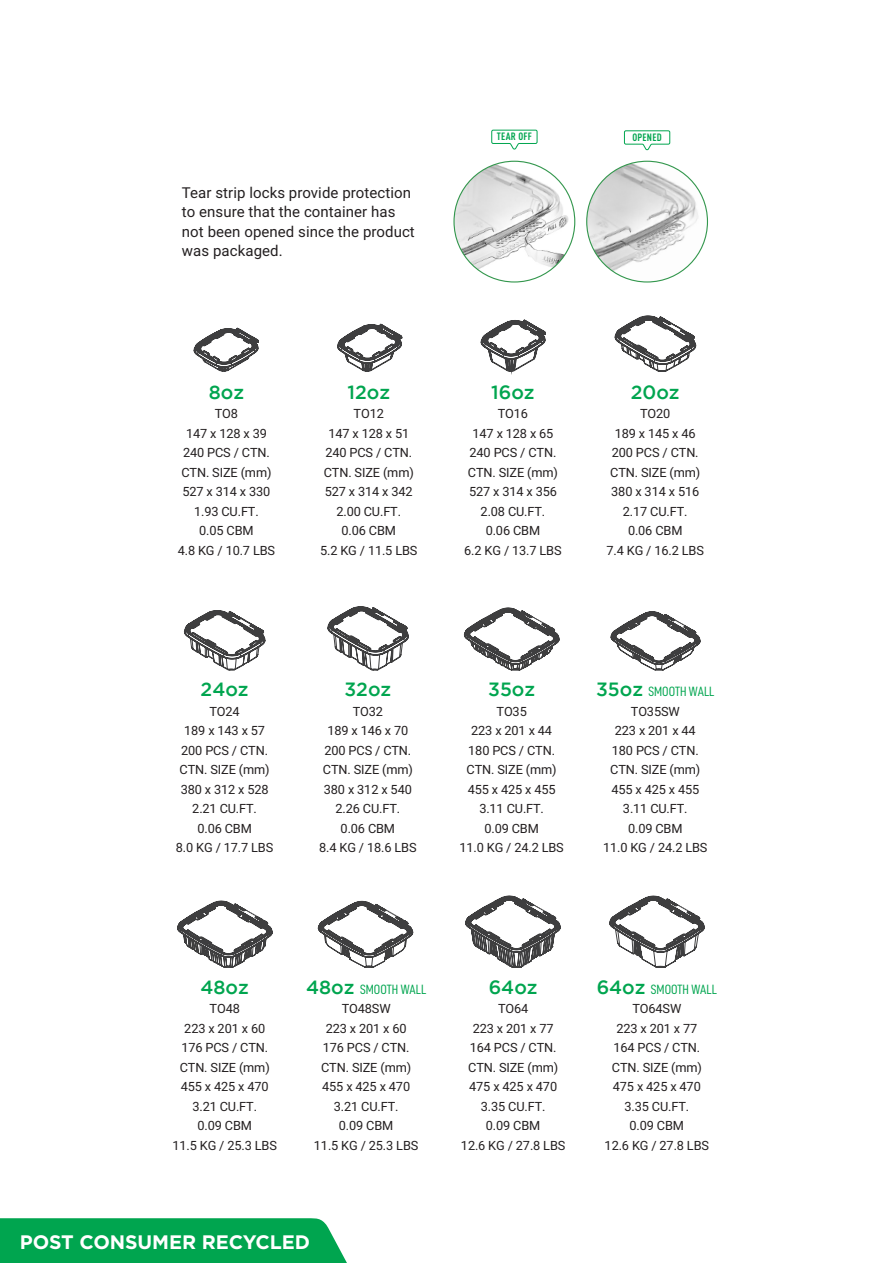
<style>
.page{position:relative;width:893px;height:1263px;background:#fff}
.page>*{position:absolute;margin:0;border:0;box-sizing:border-box;transform-origin:0 0}
.t1{font:700 19.5px "Gotham";letter-spacing:-.005em;color:#fff}
.t2{font:500 19.2px "Gotham";color:#00a54f}
.t3{font:15px/19.5px "Roboto";letter-spacing:.005em;color:#231f20}
.t4{font:13.5px "D DIN Condensed";color:#00a54f}
.t5{font:12.75px/19.5px "Roboto";letter-spacing:-.01em;color:#231f20;text-align:center}
.t6{font:700 condensed 10.5px "DINOT";letter-spacing:.025em;color:#00a54f}
.s1{font-family:"Gotham";font-weight:500;font-size:19.2px}
</style>
<div class="page">
<svg style="left:194px;top:328px;width:65px;height:44px"></svg>
<svg style="left:337px;top:324px;width:65px;height:48px"></svg>
<svg style="left:481px;top:320px;width:65px;height:55px"></svg>
<svg style="left:615px;top:316px;width:81px;height:56px"></svg>
<svg style="left:184px;top:610px;width:81px;height:60px"></svg>
<svg style="left:328px;top:606px;width:81px;height:64px"></svg>
<svg style="left:464px;top:608px;width:95px;height:62px"></svg>
<svg style="left:177px;top:901px;width:96px;height:67px"></svg>
<svg style="left:465px;top:896px;width:96px;height:71px"></svg>
<svg style="left:611px;top:611px;width:89px;height:59px"></svg>
<svg style="left:318px;top:901px;width:95px;height:66px"></svg>
<svg style="left:609px;top:896px;width:96px;height:71px"></svg>
<div style="left:0;top:1218px;width:347px;height:45px;background:#00a54f"></div>
<img style="left:454px;top:161px;width:121px;height:121px;border-radius:60px">
<img style="left:587px;top:161px;width:120px;height:121px;border-radius:60px">
<svg style="left:491px;top:129px;width:47px;height:21px"></svg>
<svg style="left:624px;top:130px;width:46px;height:21px"></svg>
<p class="t3" style="left:182px;top:182px;width:234px">Tear strip locks provide protection to ensure that the container has not been opened since the product was packaged.</p>
<p class="t6" style="left:497px;top:130px;width:36px">TEAR OFF</p>
<p class="t6" style="left:632px;top:131px;width:31px">OPENED</p>
<h2 class="t2" style="left:209px;top:381px;width:37px">8oz</h2>
<p class="t5" style="left:178px;top:403px;width:99px">TO8<br>147 x 128 x 39<br>240 PCS / CTN.<br>CTN. SIZE (mm)<br>527 x 314 x 330<br>1.93 CU.FT.<br>0.05 CBM<br>4.8 KG / 10.7 LBS</p>
<h2 class="t2" style="left:347px;top:381px;width:44px">12oz</h2>
<p class="t5" style="left:320px;top:403px;width:99px">TO12<br>147 x 128 x 51<br>240 PCS / CTN.<br>CTN. SIZE (mm)<br>527 x 314 x 342<br>2.00 CU.FT.<br>0.06 CBM<br>5.2 KG / 11.5 LBS</p>
<h2 class="t2" style="left:491px;top:381px;width:45px">16oz</h2>
<p class="t5" style="left:464px;top:403px;width:99px">TO16<br>147 x 128 x 65<br>240 PCS / CTN.<br>CTN. SIZE (mm)<br>527 x 314 x 356<br>2.08 CU.FT.<br>0.06 CBM<br>6.2 KG / 13.7 LBS</p>
<h2 class="t2" style="left:631px;top:381px;width:50px">20oz</h2>
<p class="t5" style="left:606px;top:403px;width:99px">TO20<br>189 x 145 x 46<br>200 PCS / CTN.<br>CTN. SIZE (mm)<br>380 x 314 x 516<br>2.17 CU.FT.<br>0.06 CBM<br>7.4 KG / 16.2 LBS</p>
<h2 class="t2" style="left:201px;top:678px;width:50px">24oz</h2>
<p class="t5" style="left:176px;top:701px;width:99px">TO24<br>189 x 143 x 57<br>200 PCS / CTN.<br>CTN. SIZE (mm)<br>380 x 312 x 528<br>2.21 CU.FT.<br>0.06 CBM<br>8.0 KG / 17.7 LBS</p>
<h2 class="t2" style="left:344px;top:678px;width:48px">32oz</h2>
<p class="t5" style="left:319px;top:701px;width:99px">TO32<br>189 x 146 x 70<br>200 PCS / CTN.<br>CTN. SIZE (mm)<br>380 x 312 x 540<br>2.26 CU.FT.<br>0.06 CBM<br>8.4 KG / 18.6 LBS</p>
<h2 class="t2" style="left:488px;top:678px;width:48px">35oz</h2>
<p class="t5" style="left:459px;top:701px;width:106px">TO35<br>223 x 201 x 44<br>180 PCS / CTN.<br>CTN. SIZE (mm)<br>455 x 425 x 455<br>3.11 CU.FT.<br>0.09 CBM<br>11.0 KG / 24.2 LBS</p>
<p class="t4" style="left:596px;top:684px;width:120px"><span class="s1">35oz</span> SMOOTH WALL</p>
<p class="t5" style="left:603px;top:701px;width:106px">TO35SW<br>223 x 201 x 44<br>180 PCS / CTN.<br>CTN. SIZE (mm)<br>455 x 425 x 455<br>3.11 CU.FT.<br>0.09 CBM<br>11.0 KG / 24.2 LBS</p>
<h2 class="t2" style="left:201px;top:976px;width:50px">48oz</h2>
<p class="t5" style="left:173px;top:999px;width:106px">TO48<br>223 x 201 x 60<br>176 PCS / CTN.<br>CTN. SIZE (mm)<br>455 x 425 x 470<br>3.21 CU.FT.<br>0.09 CBM<br>11.5 KG / 25.3 LBS</p>
<p class="t4" style="left:306px;top:982px;width:122px"><span class="s1">48oz</span> SMOOTH WALL</p>
<p class="t5" style="left:314px;top:999px;width:106px">TO48SW<br>223 x 201 x 60<br>176 PCS / CTN.<br>CTN. SIZE (mm)<br>455 x 425 x 470<br>3.21 CU.FT.<br>0.09 CBM<br>11.5 KG / 25.3 LBS</p>
<h1 class="t1" style="left:20px;top:1230px;width:292px">POST CONSUMER RECYCLED</h1>
<h2 class="t2" style="left:489px;top:976px;width:50px">64oz</h2>
<p class="t5" style="left:461px;top:999px;width:106px">TO64<br>223 x 201 x 77<br>164 PCS / CTN.<br>CTN. SIZE (mm)<br>475 x 425 x 470<br>3.35 CU.FT.<br>0.09 CBM<br>12.6 KG / 27.8 LBS</p>
<p class="t4" style="left:597px;top:982px;width:122px"><span class="s1">64oz</span> SMOOTH WALL</p>
<p class="t5" style="left:605px;top:999px;width:106px">TO64SW<br>223 x 201 x 77<br>164 PCS / CTN.<br>CTN. SIZE (mm)<br>475 x 425 x 470<br>3.35 CU.FT.<br>0.09 CBM<br>12.6 KG / 27.8 LBS</p>
</div>
